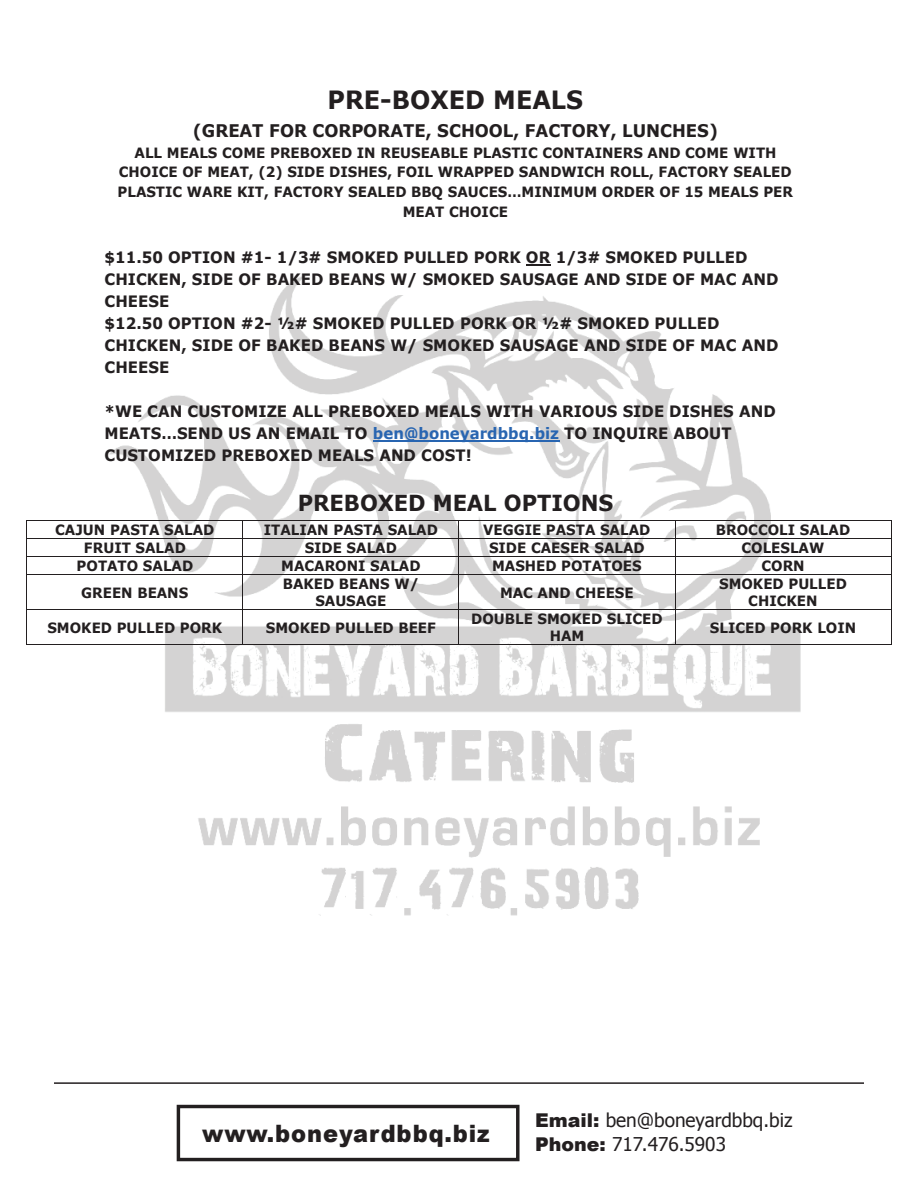
<style>
.page{position:relative;width:918px;height:1188px;background:#fff}
.page>*{position:absolute;margin:0;border:0;box-sizing:border-box;transform-origin:0 0}
.t1{font:700 25.2px "Verdana";color:#231f20;scale:.95 1}
.t2{font:900 24px "Arial";letter-spacing:.04em;color:#231f20;scale:.94 1}
.t3{font:700 22.05px "Verdana";color:#231f20;scale:.95 1}
.t4{font:19.05px "Tahoma";color:#231f20}
.t5{font:700 17.4px "Verdana";color:#231f20;scale:.95 1}
.t6{font:700 15.75px/22px "Verdana";color:#231f20;scale:.95 1}
.t7{font:700 14.1px/19.8px "Verdana";color:#231f20;text-align:center;scale:.95 1}
.s1{color:#2865b1}
.s2{font-family:"Arial";font-weight:900}
</style>
<div class="page">
<img style="left:109px;top:275px;width:692px;height:641px">
<hr style="left:526px;top:264px;width:25px;height:2px;background:#231f20">
<hr style="left:373px;top:440px;width:186px;height:2px;background:#2865b1">
<hr style="left:27px;top:520px;width:216px;height:1px;background:#231f20">
<hr style="left:243px;top:520px;width:216px;height:1px;background:#231f20">
<hr style="left:459px;top:520px;width:216px;height:1px;background:#231f20">
<hr style="left:675px;top:520px;width:216px;height:1px;background:#231f20">
<hr style="left:27px;top:538px;width:216px;height:1px;background:#231f20">
<hr style="left:243px;top:538px;width:216px;height:1px;background:#231f20">
<hr style="left:459px;top:538px;width:216px;height:1px;background:#231f20">
<hr style="left:675px;top:538px;width:216px;height:1px;background:#231f20">
<hr style="left:27px;top:556px;width:216px;height:1px;background:#231f20">
<hr style="left:243px;top:556px;width:216px;height:1px;background:#231f20">
<hr style="left:459px;top:556px;width:216px;height:1px;background:#231f20">
<hr style="left:675px;top:556px;width:216px;height:1px;background:#231f20">
<hr style="left:27px;top:574px;width:216px;height:1px;background:#231f20">
<svg style="left:243px;top:521px;width:1px;height:53px"></svg>
<hr style="left:243px;top:574px;width:216px;height:1px;background:#231f20">
<svg style="left:459px;top:521px;width:1px;height:53px"></svg>
<hr style="left:459px;top:574px;width:216px;height:1px;background:#231f20">
<svg style="left:675px;top:521px;width:1px;height:53px"></svg>
<hr style="left:675px;top:574px;width:216px;height:1px;background:#231f20">
<svg style="left:891px;top:520px;width:1px;height:55px"></svg>
<hr style="left:27px;top:575px;width:1px;height:34px;background:#231f20">
<hr style="left:243px;top:575px;width:1px;height:34px;background:#231f20">
<hr style="left:459px;top:575px;width:1px;height:34px;background:#231f20">
<hr style="left:675px;top:575px;width:1px;height:34px;background:#231f20">
<hr style="left:891px;top:575px;width:1px;height:34px;background:#231f20">
<hr style="left:27px;top:609px;width:216px;height:1px;background:#231f20">
<hr style="left:243px;top:609px;width:216px;height:1px;background:#231f20">
<hr style="left:459px;top:609px;width:216px;height:1px;background:#231f20">
<hr style="left:675px;top:609px;width:216px;height:1px;background:#231f20">
<hr style="left:27px;top:610px;width:1px;height:34px;background:#231f20">
<hr style="left:27px;top:644px;width:216px;height:1px;background:#231f20">
<hr style="left:243px;top:610px;width:1px;height:34px;background:#231f20">
<hr style="left:243px;top:644px;width:216px;height:1px;background:#231f20">
<hr style="left:459px;top:610px;width:1px;height:34px;background:#231f20">
<hr style="left:459px;top:644px;width:216px;height:1px;background:#231f20">
<hr style="left:675px;top:610px;width:1px;height:34px;background:#231f20">
<hr style="left:675px;top:644px;width:216px;height:1px;background:#231f20">
<hr style="left:891px;top:610px;width:1px;height:34px;background:#231f20">
<div style="left:177px;top:1105px;width:343px;height:56px;border:3px solid #231f20"></div>
<hr style="left:54px;top:1082px;width:810px;height:2px;background:#231f20">
<h1 class="t1" style="left:328px;top:82px;width:271px">PRE-BOXED MEALS</h1>
<p class="t5" style="left:193px;top:118px;width:554px">(GREAT FOR CORPORATE, SCHOOL, FACTORY, LUNCHES)</p>
<p class="t7" style="left:117px;top:142px;width:713px">ALL MEALS COME PREBOXED IN REUSEABLE PLASTIC CONTAINERS AND COME WITH CHOICE OF MEAT, (2) SIDE DISHES, FOIL WRAPPED SANDWICH ROLL, FACTORY SEALED PLASTIC WARE KIT, FACTORY SEALED BBQ SAUCES…MINIMUM ORDER OF 15 MEALS PER MEAT CHOICE</p>
<p class="t6" style="left:105px;top:246px;width:711px">$11.50 OPTION #1- 1/3# SMOKED PULLED PORK OR 1/3# SMOKED PULLED CHICKEN, SIDE OF BAKED BEANS W/ SMOKED SAUSAGE AND SIDE OF MAC AND CHEESE<br>$12.50 OPTION #2- ½# SMOKED PULLED PORK OR ½# SMOKED PULLED CHICKEN, SIDE OF BAKED BEANS W/ SMOKED SAUSAGE AND SIDE OF MAC AND CHEESE</p>
<p class="t6" style="left:105px;top:400px;width:708px">*WE CAN CUSTOMIZE ALL PREBOXED MEALS WITH VARIOUS SIDE DISHES AND<br>MEATS…SEND US AN EMAIL TO <span class="s1">ben@boneyardbbq.biz</span> TO INQUIRE ABOUT<br>CUSTOMIZED PREBOXED MEALS AND COST!</p>
<h3 class="t3" style="left:298px;top:488px;width:334px">PREBOXED MEAL OPTIONS</h3>
<p class="t7" style="left:55px;top:519px;width:169px">CAJUN PASTA SALAD</p>
<p class="t7" style="left:264px;top:519px;width:185px">ITALIAN PASTA SALAD</p>
<p class="t7" style="left:483px;top:519px;width:177px">VEGGIE PASTA SALAD</p>
<p class="t7" style="left:716px;top:519px;width:143px">BROCCOLI SALAD</p>
<p class="t7" style="left:84px;top:538px;width:109px">FRUIT SALAD</p>
<p class="t7" style="left:305px;top:538px;width:99px">SIDE SALAD</p>
<p class="t7" style="left:489px;top:538px;width:165px">SIDE CAESER SALAD</p>
<p class="t7" style="left:741px;top:538px;width:89px">COLESLAW</p>
<p class="t7" style="left:77px;top:556px;width:124px">POTATO SALAD</p>
<p class="t7" style="left:281px;top:556px;width:148px">MACARONI SALAD</p>
<p class="t7" style="left:492px;top:556px;width:159px">MASHED POTATOES</p>
<p class="t7" style="left:761px;top:556px;width:47px">CORN</p>
<p class="t7" style="left:81px;top:582px;width:114px">GREEN BEANS</p>
<p class="t7" style="left:283px;top:575px;width:145px;line-height:17.2px">BAKED BEANS W/<br>SAUSAGE</p>
<p class="t7" style="left:500px;top:582px;width:142px">MAC AND CHEESE</p>
<p class="t7" style="left:719px;top:575px;width:136px;line-height:17.2px">SMOKED PULLED<br>CHICKEN</p>
<p class="t7" style="left:47px;top:617px;width:186px">SMOKED PULLED PORK</p>
<p class="t7" style="left:266px;top:617px;width:180px">SMOKED PULLED BEEF</p>
<p class="t7" style="left:471px;top:610px;width:203px;line-height:17.2px">DOUBLE SMOKED SLICED<br>HAM</p>
<p class="t7" style="left:710px;top:617px;width:155px">SLICED PORK LOIN</p>
<h2 class="t2" style="left:202px;top:1116px;width:307px">www.boneyardbbq.biz</h2>
<h3 class="t4" style="left:535px;top:1107px;width:259px"><span class="s2">Email:</span> ben@boneyardbbq.biz</h3>
<h3 class="t4" style="left:535px;top:1131px;width:192px"><span class="s2">Phone:</span> 717.476.5903</h3>
</div>
